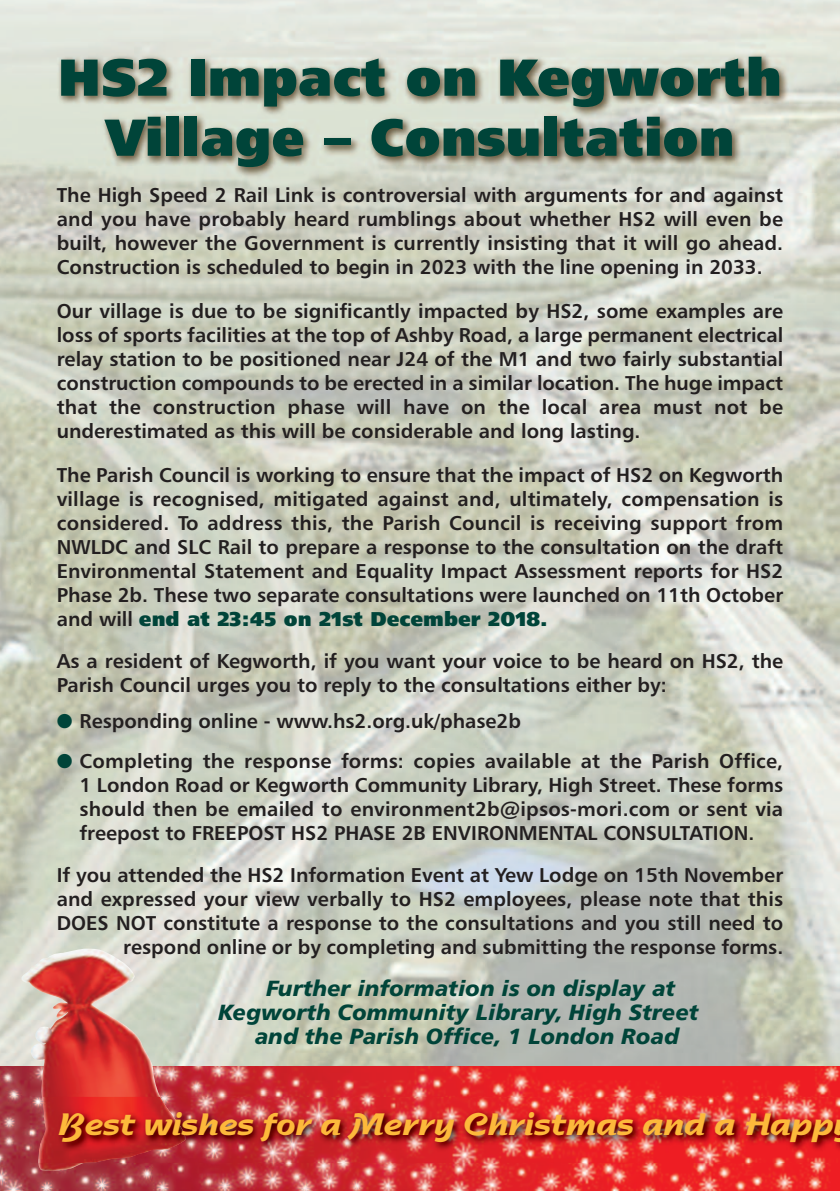
<style>
.page{position:relative;width:840px;height:1191px;background:#fff}
.page>*{position:absolute;margin:0;border:0;box-sizing:border-box;transform-origin:0 0}
.t1{font:52px/60px "Humanist 777 BT Extra Black B";color:#004439;text-align:center}
.t2{font:700 32px "Nadianne";color:#fdb93b}
.t3{font:22px "Humanist 777 BT Black Italic B";color:#004439}
.t4{font:20px/24px "Humanist 777 BT Bold B";color:#231f20;text-align:justify}
.t5{font:20px "Humanist 777 BT Extra Black B";color:#004439}
.s1{font-family:"Humanist 777 BT Bold B";color:#231f20}
.s2{color:#004439}
</style>
<div class="page">
<img style="left:12px;top:43px;width:824px;height:150px">
<img style="left:0;top:1066px;width:839px;height:125px">
<img style="left:0;top:932px;width:192px;height:142px">
<img style="left:185px;top:1096px;width:654px;height:66px">
<img style="left:38px;top:1096px;width:147px;height:66px">
<h1 class="t1" style="left:58px;top:52px;width:724px">HS2 Impact on Kegworth<br>Village – Consultation</h1>
<p class="t4" style="left:57px;top:185px;width:727px">The High Speed 2 Rail Link is controversial with arguments for and against and you have probably heard rumblings about whether HS2 will even be built, however the Government is currently insisting that it will go ahead.<br>Construction is scheduled to begin in 2023 with the line opening in 2033.</p>
<p class="t4" style="left:57px;top:301px;width:727px">Our village is due to be significantly impacted by HS2, some examples are loss of sports facilities at the top of Ashby Road, a large permanent electrical relay station to be positioned near J24 of the M1 and two fairly substantial construction compounds to be erected in a similar location. The huge impact that the construction phase will have on the local area must not be underestimated as this will be considerable and long lasting.</p>
<p class="t4" style="left:57px;top:465px;width:727px">The Parish Council is working to ensure that the impact of HS2 on Kegworth village is recognised, mitigated against and, ultimately, compensation is considered. To address this, the Parish Council is receiving support from NWLDC and SLC Rail to prepare a response to the consultation on the draft Environmental Statement and Equality Impact Assessment reports for HS2<br>Phase 2b. These two separate consultations were launched on 11th October</p>
<p class="t5" style="left:57px;top:611px;width:492px"><span class="s1">and will</span> end at 23:45 on 21st December 2018.</p>
<p class="t4" style="left:57px;top:651px;width:727px">As a resident of Kegworth, if you want your voice to be heard on HS2, the<br>Parish Council urges you to reply to the consultations either by:</p>
<p class="t4" style="left:57px;top:711px;width:465px"><span class="s2">●</span> Responding online - www.hs2.org.uk/phase2b</p>
<p class="t4" style="left:79px;top:751px;width:705px;text-indent:-23px"><span class="s2">●</span> Completing the response forms: copies available at the Parish Office, 1 London Road or Kegworth Community Library, High Street. These forms should then be emailed to environment2b@ipsos-mori.com or sent via freepost to FREEPOST HS2 PHASE 2B ENVIRONMENTAL CONSULTATION.</p>
<p class="t4" style="left:57px;top:865px;width:727px;text-align:right">If you attended the HS2 Information Event at Yew Lodge on 15th November and expressed your view verbally to HS2 employees, please note that this DOES NOT constitute a response to the consultations and you still need to respond online or by completing and submitting the response forms.</p>
<p class="t3" style="left:266px;top:980px;width:410px">Further information is on display at</p>
<p class="t3" style="left:218px;top:1004px;width:481px">Kegworth Community Library, High Street</p>
<p class="t3" style="left:255px;top:1028px;width:425px">and the Parish Office, 1 London Road</p>
<h2 class="t2" style="left:58px;top:1104px;width:777px">Best wishes for a Merry Christmas and a Happ</h2>
</div>
